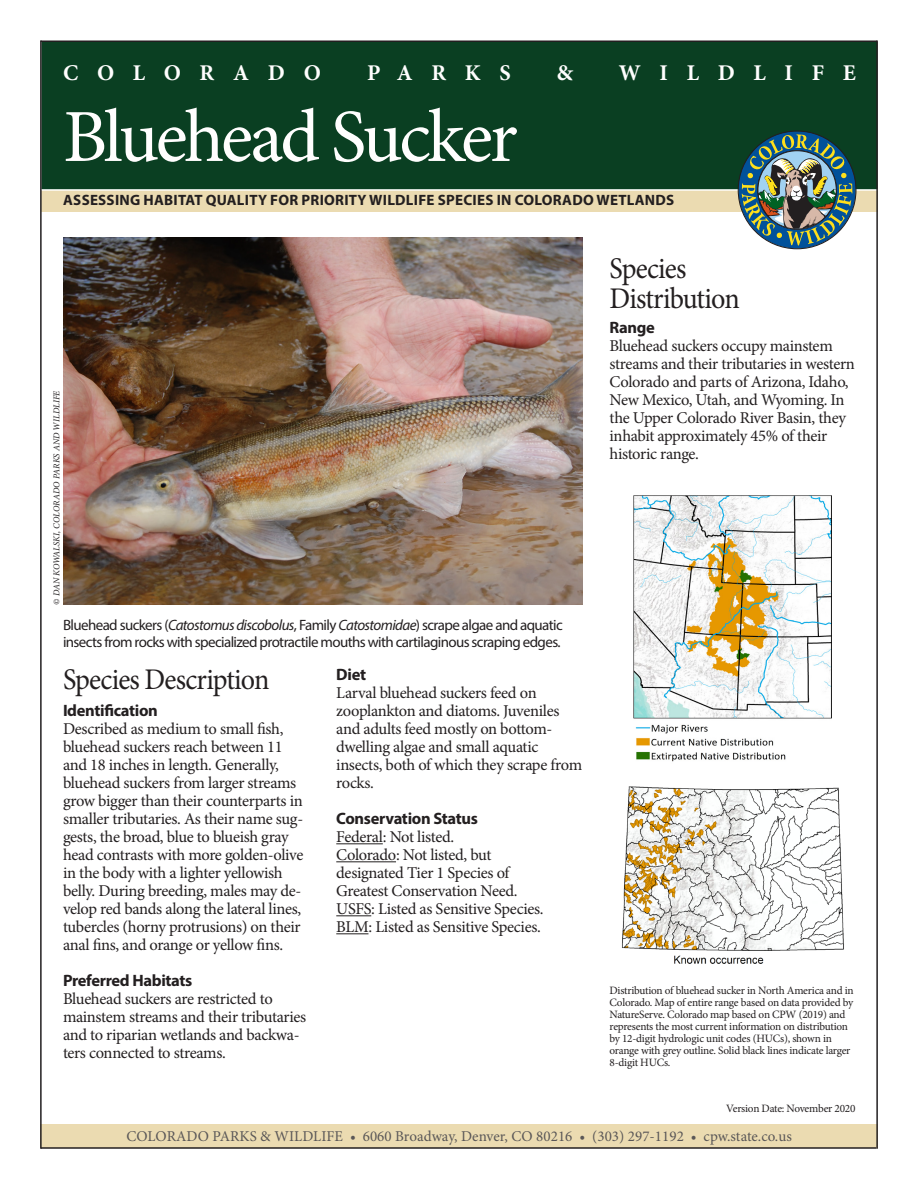
<style>
.page{position:relative;width:918px;height:1188px;background:#fff}
.page>*{position:absolute;margin:0;border:0;box-sizing:border-box;transform-origin:0 0}
.t1{font:75px "Minion Pro";letter-spacing:-.045em;color:#fffefe}
.main_body_copy_minio{font:30px/30px "Minion Pro";letter-spacing:-.03em;color:#231f20;scale:.94 1}
.t2{font:700 22.5px "Minion Pro";letter-spacing:.83em;color:#fffefe}
.main_body_copy_minio-2{font:16.5px/18px "Minion Pro";letter-spacing:-.02em;color:#231f20}
.main_body_copy_minio-3{font:700 16.5px "Myriad Pro";letter-spacing:-.02em;color:#231f20}
.t3{font:15px/16.5px "Myriad Pro";letter-spacing:-.04em;color:#231f20}
.t4{font:15px "Minion Pro";letter-spacing:.005em;color:#231f20}
.t5{font:700 15px "Myriad Pro";letter-spacing:.015em;color:#231f20}
.main_body_copy_minio-4{font:11.25px/12px "Minion Pro";letter-spacing:-.02em;color:#231f20}
.photo_credits{font:italic 9px "Minion Pro";letter-spacing:-.01em;color:#231f20}
.s1{font-style:italic}
</style>
<div class="page">
<div style="left:41px;top:189px;width:837px;height:22px;background:#ebdbb1"></div>
<div style="left:41px;top:41px;width:837px;height:149px;background:#0a3f22"></div>
<div style="left:40px;top:41px;width:839px;height:150px;border:2px solid #fff"></div>
<hr style="left:336px;top:843px;width:47px;height:1px;background:#231f20">
<hr style="left:336px;top:861px;width:60px;height:1px;background:#231f20">
<hr style="left:336px;top:915px;width:35px;height:1px;background:#231f20">
<hr style="left:336px;top:933px;width:32px;height:1px;background:#231f20">
<div style="left:40px;top:1125px;width:838px;height:23px;background:#ebdbb1"></div>
<svg style="left:738px;top:131px;width:118px;height:118px"></svg>
<svg style="left:742px;top:134px;width:110px;height:111px;background:#617f79"></svg>
<hr style="left:41px;top:40px;width:836px;height:2px;background:#231f20">
<hr style="left:41px;top:1147px;width:835px;height:2px;background:#231f20">
<hr style="left:40px;top:41px;width:2px;height:1108px;background:#231f20">
<hr style="left:876px;top:41px;width:2px;height:1108px;background:#231f20">
<img style="left:64px;top:237px;width:519px;height:368px">
<img style="left:633px;top:496px;width:198px;height:266px">
<img style="left:622px;top:786px;width:222px;height:178px">
<p class="t2" style="left:63px;top:57px;width:260px">COLORADO</p>
<p class="t2" style="left:367px;top:57px;width:145px">PARKS</p>
<p class="t2" style="left:557px;top:57px;width:18px">&amp;</p>
<p class="t2" style="left:619px;top:57px;width:238px">WILDLIFE</p>
<p class="t1" style="left:63px;top:87px;width:456px">Bluehead Sucker</p>
<p class="t5" style="left:63px;top:190px;width:613px">ASSESSING HABITAT QUALITY FOR PRIORITY WILDLIFE SPECIES IN COLORADO WETLANDS</p>
<p class="photo_credits" style="left:50px;top:605px;width:216px;rotate:-90deg">© DAN KOWALSKI, COLORADO PARKS AND WILDLIFE</p>
<p class="t3" style="left:63px;top:617px;width:501px">Bluehead suckers (<span class="s1">Catostomus discobolus</span>, Family <span class="s1">Catostomidae</span>) scrape algae and aquatic insects from rocks with specialized protractile mouths with cartilaginous scraping edges.</p>
<p class="main_body_copy_minio" style="left:63px;top:665px;width:221px">Species Description</p>
<p class="main_body_copy_minio-3" style="left:63px;top:700px;width:96px">Identification</p>
<p class="main_body_copy_minio-2" style="left:63px;top:720px;width:242px">Described as medium to small fish, bluehead suckers reach between 11 and 18 inches in length. Generally, bluehead suckers from larger streams grow bigger than their counterparts in smaller tributaries. As their name sug&shy;gests, the broad, blue to blueish gray head contrasts with more golden-olive in the body with a lighter yellowish belly. During breeding, males may de&shy;velop red bands along the lateral lines, tubercles (horny protrusions) on their anal fins, and orange or yellow fins.</p>
<p class="main_body_copy_minio-3" style="left:63px;top:970px;width:131px">Preferred Habitats</p>
<p class="main_body_copy_minio-2" style="left:63px;top:990px;width:245px">Bluehead suckers are restricted to mainstem streams and their tributaries and to riparian wetlands and backwa&shy;ters connected to streams.</p>
<p class="main_body_copy_minio-3" style="left:336px;top:664px;width:31px">Diet</p>
<p class="main_body_copy_minio-2" style="left:336px;top:684px;width:247px">Larval bluehead suckers feed on zooplankton and diatoms. Juveniles and adults feed mostly on bottom&shy;dwelling algae and small aquatic insects, both of which they scrape from rocks.</p>
<p class="main_body_copy_minio-3" style="left:336px;top:808px;width:143px">Conservation Status</p>
<p class="main_body_copy_minio-2" style="left:336px;top:828px;width:119px">Federal: Not listed.</p>
<p class="main_body_copy_minio-2" style="left:336px;top:846px;width:183px">Colorado: Not listed, but designated Tier 1 Species of<br>Greatest Conservation Need.</p>
<p class="main_body_copy_minio-2" style="left:336px;top:900px;width:209px">USFS: Listed as Sensitive Species.</p>
<p class="main_body_copy_minio-2" style="left:336px;top:918px;width:206px">BLM: Listed as Sensitive Species.</p>
<p class="main_body_copy_minio" style="left:610px;top:253px;width:140px">Species<br>Distribution</p>
<p class="main_body_copy_minio-3" style="left:610px;top:317px;width:47px">Range</p>
<p class="main_body_copy_minio-2" style="left:610px;top:337px;width:247px">Bluehead suckers occupy mainstem streams and their tributaries in western Colorado and parts of Arizona, Idaho, New Mexico, Utah, and Wyoming. In the Upper Colorado River Basin, they inhabit approximately 45% of their historic range.</p>
<p class="main_body_copy_minio-4" style="left:610px;top:984px;width:246px">Distribution of bluehead sucker in North America and in Colorado. Map of entire range based on data provided by NatureServe. Colorado map based on CPW (2019) and represents the most current information on distribution by 12-digit hydrologic unit codes (HUCs), shown in orange with grey outline. Solid black lines indicate larger 8-digit HUCs.</p>
<p class="main_body_copy_minio-4" style="left:726px;top:1103px;width:131px">Version Date: November 2020</p>
<p class="t4" style="left:126px;top:1126px;width:667px">COLORADO PARKS &amp; WILDLIFE • 6060 Broadway, Denver, CO 80216 • (303) 297-1192 • cpw.state.co.us</p>
</div>
